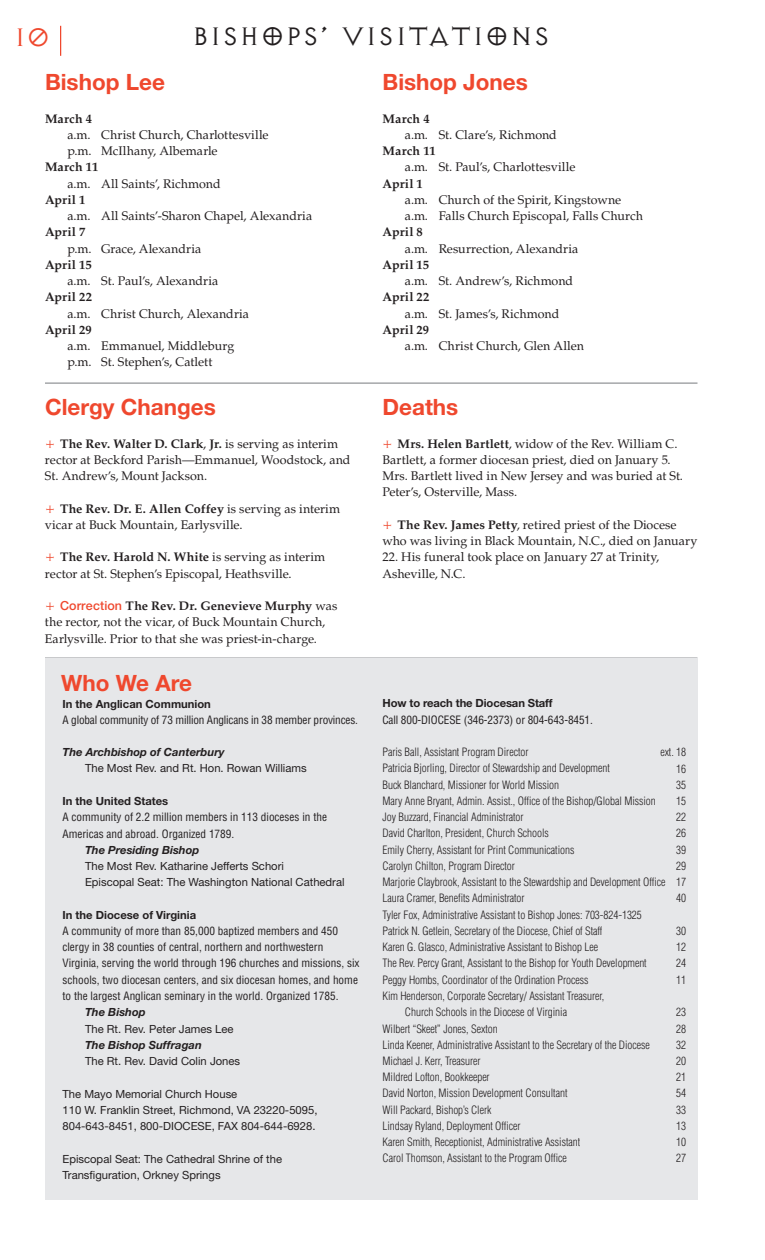
<style>
.page{position:relative;width:765px;height:1260px;background:#fff}
.page>*{position:absolute;margin:0;border:0;box-sizing:border-box;transform-origin:0 0}
.t1{font:300 30px "Exocet";color:#231f20}
.t2{font:300 30px "Exocet";color:#ef482e}
.t3{font:700 22.5px "Helvetica Neue";color:#ef482e}
.t4{font:12.5px/16.2px "Palatino";letter-spacing:.005em;color:#231f20}
.t5{font:700 12.5px "Palatino";letter-spacing:.015em;color:#231f20}
.t6{font:300 condensed 11.25px/16.2px "Helvetica";letter-spacing:-.005em;color:#231f20}
.t7{font:condensed 11.25px/16.2px "Helvetica";color:#231f20}
.t8{font:11.25px/16.2px "Helvetica Neue";color:#231f20}
.t9{font:700 11.25px "Helvetica Neue";color:#231f20}
.t10{font:italic 700 11.25px "Helvetica Neue";color:#231f20}
.s1{font-family:"Exocet";font-weight:300;color:#ef482e}
.s2{font-weight:700}
.s3{font-family:"Helvetica Neue";font-weight:500;color:#ef482e}
</style>
<div class="page">
<hr style="left:60px;top:26px;width:1px;height:30px;background:#ef482e">
<hr style="left:45px;top:382px;width:653px;height:2px;background:#939598">
<hr style="left:45px;top:658px;width:653px;height:1px;background:#939598">
<div style="left:45px;top:659px;width:653px;height:541px;background:#e6e7e9"></div>
<h1 class="t2" style="left:13px;top:21px;width:39px">10</h1>
<h1 class="t1" style="left:192px;top:20px;width:360px">BISHOPS’ VISITATIONS</h1>
<h2 class="t3" style="left:45px;top:68px;width:121px">Bishop Lee</h2>
<p class="t5" style="left:45px;top:110px;width:49px">March 4</p>
<p class="t4" style="left:68px;top:127px;width:203px">a.m. Christ Church, Charlottesville p.m. McIlhany, Albemarle</p>
<p class="t5" style="left:45px;top:159px;width:55px">March 11</p>
<p class="t4" style="left:68px;top:175px;width:155px">a.m. All Saints’, Richmond</p>
<p class="t5" style="left:45px;top:192px;width:42px">April 1</p>
<p class="t4" style="left:68px;top:208px;width:246px">a.m. All Saints’-Sharon Chapel, Alexandria</p>
<p class="t5" style="left:45px;top:224px;width:42px">April 7</p>
<p class="t4" style="left:68px;top:240px;width:135px">p.m. Grace, Alexandria</p>
<p class="t5" style="left:45px;top:257px;width:48px">April 15</p>
<p class="t4" style="left:68px;top:273px;width:152px">a.m. St. Paul’s, Alexandria</p>
<p class="t5" style="left:45px;top:289px;width:48px">April 22</p>
<p class="t4" style="left:68px;top:305px;width:183px">a.m. Christ Church, Alexandria</p>
<p class="t5" style="left:45px;top:322px;width:48px">April 29</p>
<p class="t4" style="left:68px;top:338px;width:168px">a.m. Emmanuel, Middleburg p.m. St. Stephen’s, Catlett</p>
<h2 class="t3" style="left:382px;top:68px;width:147px">Bishop Jones</h2>
<p class="t5" style="left:382px;top:110px;width:49px">March 4</p>
<p class="t4" style="left:405px;top:127px;width:153px">a.m. St. Clare’s, Richmond</p>
<p class="t5" style="left:382px;top:143px;width:55px">March 11</p>
<p class="t4" style="left:405px;top:159px;width:172px">a.m. St. Paul’s, Charlottesville</p>
<p class="t5" style="left:382px;top:175px;width:42px">April 1</p>
<p class="t4" style="left:405px;top:192px;width:240px">a.m. Church of the Spirit, Kingstowne a.m. Falls Church Episcopal, Falls Church</p>
<p class="t5" style="left:382px;top:224px;width:42px">April 8</p>
<p class="t4" style="left:405px;top:240px;width:175px">a.m. Resurrection, Alexandria</p>
<p class="t5" style="left:382px;top:257px;width:48px">April 15</p>
<p class="t4" style="left:405px;top:273px;width:170px">a.m. St. Andrew’s, Richmond</p>
<p class="t5" style="left:382px;top:289px;width:48px">April 22</p>
<p class="t4" style="left:405px;top:305px;width:156px">a.m. St. James’s, Richmond</p>
<p class="t5" style="left:382px;top:322px;width:48px">April 29</p>
<p class="t4" style="left:405px;top:338px;width:181px">a.m. Christ Church, Glen Allen</p>
<h2 class="t3" style="left:45px;top:393px;width:172px">Clergy Changes</h2>
<p class="t4" style="left:45px;top:435px;width:307px"><span class="s1">T</span> <span class="s2">The Rev. Walter D. Clark</span>, <span class="s2">Jr.</span> is serving as interim rector at Beckford Parish—Emmanuel, Woodstock, and<br>St. Andrew’s, Mount Jackson.</p>
<p class="t4" style="left:45px;top:500px;width:297px"><span class="s1">T</span> <span class="s2">The Rev. Dr. E. Allen Coffey</span> is serving as interim vicar at Buck Mountain, Earlysville.</p>
<p class="t4" style="left:45px;top:549px;width:282px"><span class="s1">T</span> <span class="s2">The Rev. Harold N. White</span> is serving as interim rector at St. Stephen’s Episcopal, Heathsville.</p>
<p class="t4" style="left:45px;top:598px;width:294px"><span class="s1">T</span> <span class="s3">Correction</span> <span class="s2">The Rev. Dr. Genevieve Murphy</span> was the rector, not the vicar, of Buck Mountain Church,<br>Earlysville. Prior to that she was priest-in-charge.</p>
<h2 class="t3" style="left:61px;top:669px;width:132px">Who We Are</h2>
<p class="t9" style="left:62px;top:697px;width:150px">In the Anglican Communion</p>
<p class="t7" style="left:62px;top:711px;width:297px">A global community of 73 million Anglicans in 38 member provinces.</p>
<p class="t10" style="left:62px;top:745px;width:164px">The Archbishop of Canterbury</p>
<p class="t8" style="left:85px;top:760px;width:223px">The Most Rev. and Rt. Hon. Rowan Williams</p>
<p class="t9" style="left:62px;top:794px;width:107px">In the United States</p>
<p class="t7" style="left:62px;top:809px;width:266px">A community of 2.2 million members in 113 dioceses in the<br>Americas and abroad. Organized 1789.</p>
<p class="t10" style="left:85px;top:843px;width:116px">The Presiding Bishop</p>
<p class="t8" style="left:85px;top:858px;width:261px">The Most Rev. Katharine Jefferts Schori<br>Episcopal Seat: The Washington National Cathedral</p>
<p class="t9" style="left:62px;top:908px;width:135px">In the Diocese of Virginia</p>
<p class="t7" style="left:62px;top:923px;width:299px">A community of more than 85,000 baptized members and 450 clergy in 38 counties of central, northern and northwestern Virginia, serving the world through 196 churches and missions, six schools, two diocesan centers, and six diocesan homes, and home to the largest Anglican seminary in the world. Organized 1785.</p>
<p class="t10" style="left:85px;top:1005px;width:62px">The Bishop</p>
<p class="t8" style="left:85px;top:1020px;width:150px">The Rt. Rev. Peter James Lee</p>
<p class="t10" style="left:85px;top:1038px;width:118px">The Bishop Suffragan</p>
<p class="t8" style="left:85px;top:1053px;width:157px">The Rt. Rev. David Colin Jones</p>
<p class="t8" style="left:62px;top:1085px;width:257px">The Mayo Memorial Church House<br>110 W. Franklin Street, Richmond, VA 23220-5095,<br>804-643-8451, 800-DIOCESE, FAX 804-644-6928.</p>
<p class="t8" style="left:62px;top:1150px;width:221px">Episcopal Seat: The Cathedral Shrine of the<br>Transfiguration, Orkney Springs</p>
<h2 class="t3" style="left:382px;top:393px;width:77px">Deaths</h2>
<p class="t4" style="left:382px;top:435px;width:302px"><span class="s1">T</span> <span class="s2">Mrs. Helen Bartlett</span>, widow of the Rev. William C.<br>Bartlett, a former diocesan priest, died on January 5.<br>Mrs. Bartlett lived in New Jersey and was buried at St.<br>Peter’s, Osterville, Mass.</p>
<p class="t4" style="left:382px;top:517px;width:316px"><span class="s1">T</span> <span class="s2">The Rev. James Petty</span>, retired priest of the Diocese who was living in Black Mountain, N.C., died on January</p>
<p class="t4" style="left:382px;top:549px;width:278px">22. His funeral took place on January 27 at Trinity,<br>Asheville, N.C.</p>
<p class="t9" style="left:382px;top:697px;width:171px">How to reach the Diocesan Staff</p>
<p class="t7" style="left:382px;top:711px;width:212px">Call 800-DIOCESE (346-2373) or 804-643-8451.</p>
<p class="t6" style="left:382px;top:744px;width:148px">Paris Ball, Assistant Program Director</p>
<p class="t6" style="left:660px;top:744px;width:27px">ext. 18</p>
<p class="t6" style="left:382px;top:760px;width:229px">Patricia Bjorling, Director of Stewardship and Development</p>
<p class="t6" style="left:676px;top:760px;width:11px">16</p>
<p class="t6" style="left:382px;top:776px;width:178px">Buck Blanchard, Missioner for World Mission</p>
<p class="t6" style="left:676px;top:776px;width:11px">35</p>
<p class="t6" style="left:382px;top:793px;width:275px">Mary Anne Bryant, Admin. Assist., Office of the Bishop/Global Mission</p>
<p class="t6" style="left:676px;top:793px;width:11px">15</p>
<p class="t6" style="left:382px;top:809px;width:143px">Joy Buzzard, Financial Administrator</p>
<p class="t6" style="left:676px;top:809px;width:11px">22</p>
<p class="t6" style="left:382px;top:825px;width:168px">David Charlton, President, Church Schools</p>
<p class="t6" style="left:676px;top:825px;width:11px">26</p>
<p class="t6" style="left:382px;top:841px;width:193px">Emily Cherry, Assistant for Print Communications</p>
<p class="t6" style="left:676px;top:841px;width:11px">39</p>
<p class="t6" style="left:382px;top:858px;width:134px">Carolyn Chilton, Program Director</p>
<p class="t6" style="left:382px;top:858px;width:305px;text-align:justify;text-indent:294px">29<br>Marjorie Claybrook, Assistant to the Stewardship and Development Office 17<br>Laura Cramer, Benefits Administrator</p>
<p class="t6" style="left:676px;top:890px;width:11px">40</p>
<p class="t6" style="left:382px;top:906px;width:261px">Tyler Fox, Administrative Assistant to Bishop Jones: 703-824-1325<br>Patrick N. Getlein, Secretary of the Diocese, Chief of Staff</p>
<p class="t6" style="left:676px;top:923px;width:11px">30</p>
<p class="t6" style="left:382px;top:939px;width:217px">Karen G. Glasco, Administrative Assistant to Bishop Lee</p>
<p class="t6" style="left:676px;top:939px;width:11px">12</p>
<p class="t6" style="left:382px;top:955px;width:266px">The Rev. Percy Grant, Assistant to the Bishop for Youth Development</p>
<p class="t6" style="left:676px;top:955px;width:11px">24</p>
<p class="t6" style="left:382px;top:971px;width:207px">Peggy Hombs, Coordinator of the Ordination Process</p>
<p class="t6" style="left:676px;top:971px;width:11px">11</p>
<p class="t6" style="left:405px;top:988px;width:201px;text-indent:-22px">Kim Henderson, Corporate Secretary/ Assistant Treasurer,<br>Church Schools in the Diocese of Virginia</p>
<p class="t6" style="left:676px;top:1004px;width:11px">23</p>
<p class="t6" style="left:382px;top:1020px;width:117px">Wilbert “Skeet” Jones, Sexton</p>
<p class="t6" style="left:676px;top:1020px;width:11px">28</p>
<p class="t6" style="left:382px;top:1036px;width:269px">Linda Keener, Administrative Assistant to the Secretary of the Diocese</p>
<p class="t6" style="left:676px;top:1036px;width:11px">32</p>
<p class="t6" style="left:382px;top:1053px;width:100px">Michael J. Kerr, Treasurer</p>
<p class="t6" style="left:676px;top:1053px;width:11px">20</p>
<p class="t6" style="left:382px;top:1069px;width:109px">Mildred Lofton, Bookkeeper</p>
<p class="t6" style="left:676px;top:1069px;width:11px">21</p>
<p class="t6" style="left:382px;top:1085px;width:187px">David Norton, Mission Development Consultant</p>
<p class="t6" style="left:676px;top:1085px;width:11px">54</p>
<p class="t6" style="left:382px;top:1101px;width:111px">Will Packard, Bishop’s Clerk</p>
<p class="t6" style="left:676px;top:1101px;width:11px">33</p>
<p class="t6" style="left:382px;top:1118px;width:140px">Lindsay Ryland, Deployment Officer</p>
<p class="t6" style="left:676px;top:1118px;width:11px">13</p>
<p class="t6" style="left:382px;top:1134px;width:199px">Karen Smith, Receptionist, Administrative Assistant</p>
<p class="t6" style="left:676px;top:1134px;width:11px">10</p>
<p class="t6" style="left:382px;top:1150px;width:186px">Carol Thomson, Assistant to the Program Office</p>
<p class="t6" style="left:676px;top:1150px;width:11px">27</p>
</div>
